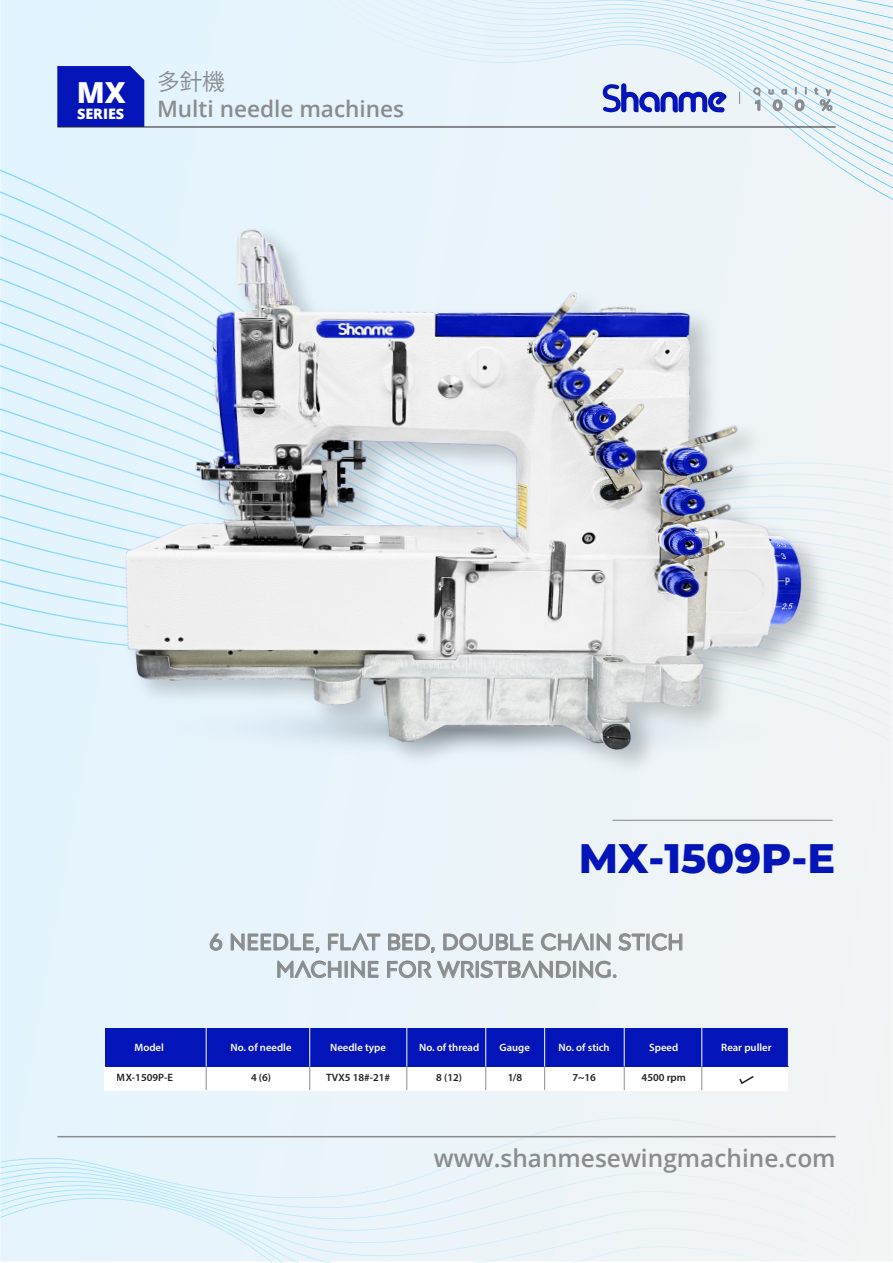
<style>
.page{position:relative;width:893px;height:1263px;background:#fff}
.page>*{position:absolute;margin:0;border:0;box-sizing:border-box;transform-origin:0 0}
.t1{font:800 41.25px "Montserrat";color:#0315b9}
.t2{font:800 28.95px "Open Sans";color:#fff}
.t3{font:600 24.45px "Open Sans";color:#8a8c8e}
.t4{font:22.8px/27.5px "Posterama 2001 W04";color:#8a8c8e;text-align:center}
.t5{font:600 22.65px "Open Sans";color:#8a8c8e}
.t6{font:22.65px "Koz Go Pr 6 N";color:#8a8c8e}
.t7{font:800 14.4px "Open Sans";color:#fff}
.t8{font:600 10.65px "Myriad Pro";color:#fff}
.t9{font:600 10.65px "Myriad Pro";color:#231f20}
</style>
<div class="page">
<svg style="left:318px;top:0;width:574px;height:1px"></svg>
<div style="left:0;top:1136px;width:867px;height:78px;background:#ebf4f9"></div>
<div style="left:0;top:1154px;width:869px;height:75px;background:#ebf4f9"></div>
<svg style="left:0;top:1171px;width:870px;height:5px"></svg>
<svg style="left:0;top:1176px;width:872px;height:84px"></svg>
<svg style="left:0;top:1180px;width:855px;height:82px"></svg>
<div style="left:0;top:1185px;width:822px;height:78px;background:#f1f4f5"></div>
<div style="left:0;top:1189px;width:774px;height:74px;background:#edf4f8"></div>
<svg style="left:2px;top:1194px;width:281px;height:69px"></svg>
<svg style="left:0;top:1197px;width:273px;height:66px"></svg>
<img style="left:0;top:1px;width:893px;height:1143px">
<h2 class="t2" style="left:77px;top:71px;width:51px">MX</h2>
<h3 class="t7" style="left:77px;top:102px;width:49px">SERIES</h3>
<h3 class="t6" style="left:157px;top:69px;width:69px">多針機</h3>
<h3 class="t5" style="left:157px;top:93px;width:249px">Multi needle machines</h3>
<p class="t8" style="left:134px;top:1041px;width:31px">Model</p>
<h1 class="t1" style="left:579px;top:828px;width:258px">MX-1509P-E</h1>
<h3 class="t4" style="left:209px;top:928px;width:476px">6 NEEDLE, FLAT BED, DOUBLE CHAIN STICH<br>MACHINE FOR WRISTBANDING.</h3>
<p class="t8" style="left:231px;top:1041px;width:62px">No. of needle</p>
<p class="t8" style="left:330px;top:1041px;width:57px">Needle type</p>
<p class="t8" style="left:419px;top:1041px;width:62px">No. of thread</p>
<p class="t8" style="left:500px;top:1041px;width:32px">Gauge</p>
<p class="t8" style="left:559px;top:1041px;width:53px">No. of stich</p>
<p class="t8" style="left:649px;top:1041px;width:31px">Speed</p>
<p class="t8" style="left:721px;top:1041px;width:52px">Rear puller</p>
<p class="t9" style="left:117px;top:1070px;width:57px">MX-1509P-E</p>
<p class="t9" style="left:251px;top:1070px;width:22px">4 (6)</p>
<p class="t9" style="left:326px;top:1070px;width:66px">TVX5 18#-21#</p>
<p class="t9" style="left:436px;top:1070px;width:27px">8 (12)</p>
<p class="t9" style="left:507px;top:1070px;width:17px">1/8</p>
<p class="t9" style="left:572px;top:1070px;width:25px">7~16</p>
<p class="t9" style="left:642px;top:1070px;width:46px">4500 rpm</p>
<h3 class="t3" style="left:434px;top:1142px;width:403px">www.shanmesewingmachine.com</h3>
</div>
